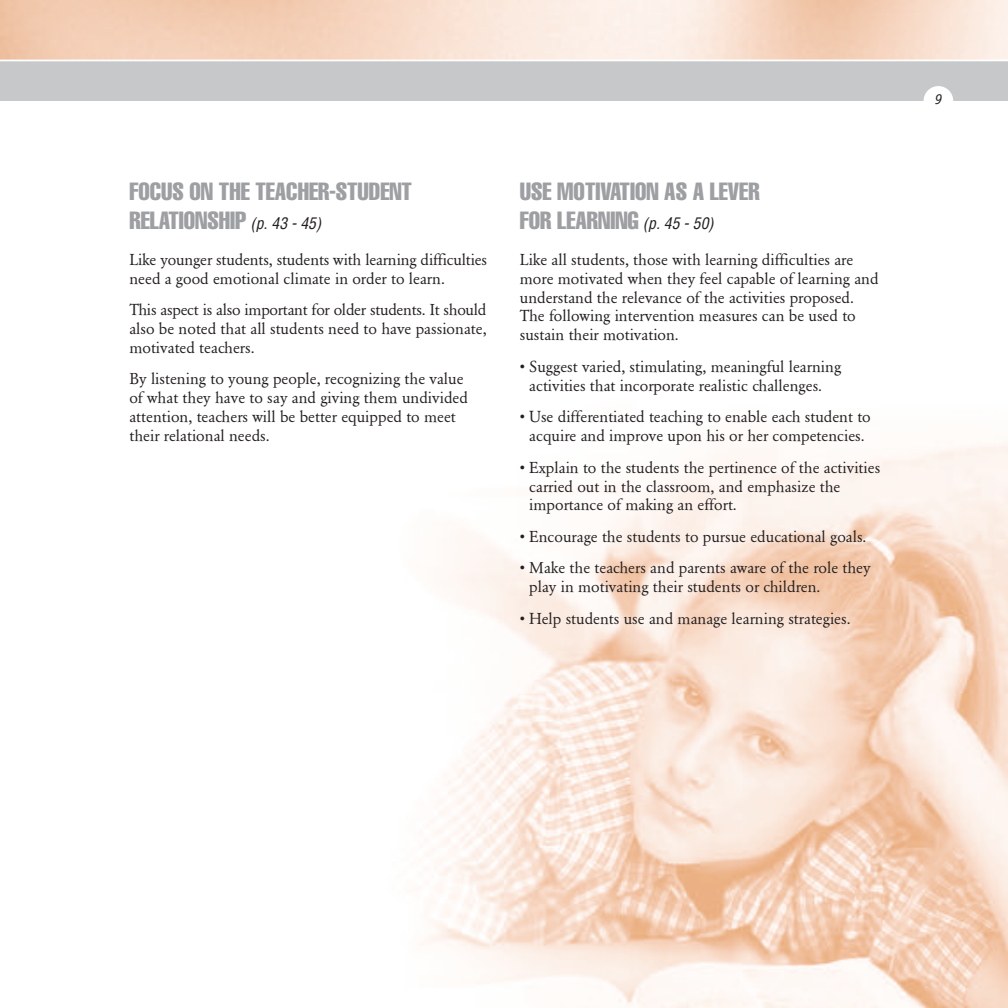
<style>
.page{position:relative;width:1008px;height:1008px;background:#fff}
.page>*{position:absolute;margin:0;border:0;box-sizing:border-box;transform-origin:0 0}
.t1{font:extra-condensed 24.5px/29.4px "Helvetica";color:#9d9fa2}
.t2{font:15.75px/18.9px "Garamond BE";color:#231f20}
.t3{font:italic 14.88px "Officina Sans";color:#231f20}
.s1{font-style:italic;font-stretch:condensed;font-size:15.75px;color:#231f20}
</style>
<div class="page">
<img style="left:420px;top:442px;width:588px;height:566px">
<div style="left:0;top:0;width:1008px;height:101px;background:#c7c8ca"></div>
<div style="left:924px;top:86px;width:29px;height:30px;background:#fff;border-radius:50%"></div>
<svg style="left:0;top:0;width:1008px;height:61px;background:#f6dac8"></svg>
<h1 class="t1" style="left:129px;top:178px;width:284px">FOCUS ON THE TEACHER-STUDENT<br>RELATIONSHIP <span class="s1">(p. 43 - 45)</span></h1>
<p class="t2" style="left:129px;top:251px;width:359px">Like younger students, students with learning difficulties need a good emotional climate in order to learn.</p>
<p class="t2" style="left:129px;top:302px;width:359px;text-align:justify">This aspect is also important for older students. It should also be noted that all students need to have passionate, motivated teachers.</p>
<p class="t2" style="left:129px;top:371px;width:340px">By listening to young people, recognizing the value of what they have to say and giving them undivided attention, teachers will be better equipped to meet their relational needs.</p>
<h1 class="t1" style="left:520px;top:178px;width:241px">USE MOTIVATION AS A LEVER<br>FOR LEARNING <span class="s1">(p. 45 - 50)</span></h1>
<p class="t2" style="left:520px;top:251px;width:360px">Like all students, those with learning difficulties are more motivated when they feel capable of learning and understand the relevance of the activities proposed.<br>The following intervention measures can be used to sustain their motivation.</p>
<p class="t2" style="left:529px;top:358px;width:313px;text-indent:-9px">• Suggest varied, stimulating, meaningful learning activities that incorporate realistic challenges.</p>
<p class="t2" style="left:520px;top:409px;width:352px;text-align:center">• Use differentiated teaching to enable each student to acquire and improve upon his or her competencies.</p>
<p class="t2" style="left:529px;top:459px;width:353px;text-indent:-9px">• Explain to the students the pertinence of the activities carried out in the classroom, and emphasize the importance of making an effort.</p>
<p class="t2" style="left:520px;top:528px;width:348px">• Encourage the students to pursue educational goals.</p>
<p class="t2" style="left:529px;top:560px;width:343px;text-indent:-9px">• Make the teachers and parents aware of the role they play in motivating their students or children.</p>
<p class="t2" style="left:520px;top:610px;width:332px">• Help students use and manage learning strategies.</p>
<p class="t3" style="left:935px;top:93px;width:9px">9</p>
</div>
